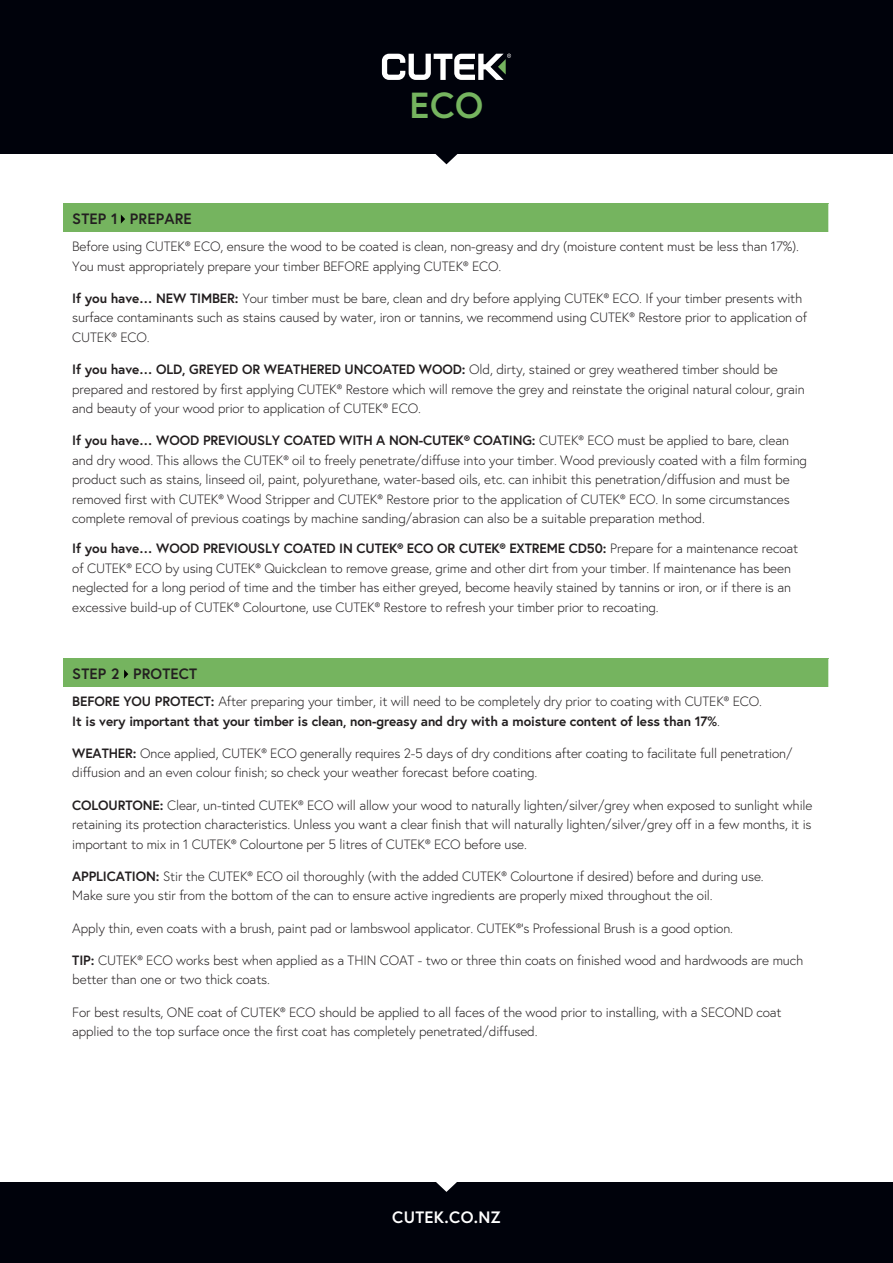
<style>
.page{position:relative;width:893px;height:1263px;background:#fff}
.page>*{position:absolute;margin:0;border:0;box-sizing:border-box;transform-origin:0 0}
.t1{font:700 36.3px "Europa";color:#75b45f}
.t2{font:700 16.5px "Europa";letter-spacing:.02em;color:#fff}
.t3{font:700 15px "Europa";letter-spacing:.01em;color:#231f20}
.t4{font:300 13.5px/19.5px "Europa";letter-spacing:-.01em;color:#231f20}
.t5{font:700 13.5px/19.5px "Europa";letter-spacing:-.01em;color:#231f20}
.s1{font-weight:700}
.s2{font-weight:300}
</style>
<div class="page">
<div style="left:0;top:1182px;width:893px;height:81px;background:#00020b"></div>
<svg style="left:436px;top:1182px;width:21px;height:10px"></svg>
<div style="left:0;top:0;width:893px;height:153px;background:#00020b"></div>
<svg style="left:434px;top:153px;width:25px;height:11px"></svg>
<svg style="left:382px;top:54px;width:129px;height:26px"></svg>
<div style="left:64px;top:204px;width:765px;height:28px;background:#75b45f"></div>
<svg style="left:828px;top:204px;width:1px;height:28px"></svg>
<svg style="left:121px;top:215px;width:4px;height:9px"></svg>
<div style="left:64px;top:659px;width:765px;height:28px;background:#75b45f"></div>
<svg style="left:828px;top:659px;width:1px;height:28px"></svg>
<svg style="left:124px;top:670px;width:4px;height:9px"></svg>
<h1 class="t1" style="left:410px;top:82px;width:75px">ECO</h1>
<p class="t3" style="left:72px;top:209px;width:121px">STEP 1 PREPARE</p>
<p class="t4" style="left:72px;top:237px;width:728px">Before using CUTEK® ECO, ensure the wood to be coated is clean, non-greasy and dry (moisture content must be less than 17%).<br>You must appropriately prepare your timber BEFORE applying CUTEK® ECO.</p>
<p class="t4" style="left:72px;top:288px;width:736px"><span class="s1">If you have… NEW TIMBER:</span> Your timber must be bare, clean and dry before applying CUTEK® ECO. If your timber presents with surface contaminants such as stains caused by water, iron or tannins, we recommend using CUTEK® Restore prior to application of<br>CUTEK® ECO.</p>
<p class="t4" style="left:72px;top:360px;width:734px"><span class="s1">If you have… OLD, GREYED OR WEATHERED UNCOATED WOOD:</span> Old, dirty, stained or grey weathered timber should be prepared and restored by first applying CUTEK® Restore which will remove the grey and reinstate the original natural colour, grain and beauty of your wood prior to application of CUTEK® ECO.</p>
<p class="t4" style="left:72px;top:431px;width:736px"><span class="s1">If you have… WOOD PREVIOUSLY COATED WITH A NON-CUTEK® COATING:</span> CUTEK® ECO must be applied to bare, clean and dry wood. This allows the CUTEK® oil to freely penetrate/diffuse into your timber. Wood previously coated with a film forming product such as stains, linseed oil, paint, polyurethane, water-based oils, etc. can inhibit this penetration/diffusion and must be removed first with CUTEK® Wood Stripper and CUTEK® Restore prior to the application of CUTEK® ECO. In some circumstances complete removal of previous coatings by machine sanding/abrasion can also be a suitable preparation method.</p>
<p class="t4" style="left:72px;top:539px;width:727px"><span class="s1">If you have… WOOD PREVIOUSLY COATED IN CUTEK® ECO OR CUTEK® EXTREME CD50:</span> Prepare for a maintenance recoat of CUTEK® ECO by using CUTEK® Quickclean to remove grease, grime and other dirt from your timber. If maintenance has been neglected for a long period of time and the timber has either greyed, become heavily stained by tannins or iron, or if there is an excessive build-up of CUTEK® Colourtone, use CUTEK® Restore to refresh your timber prior to recoating.</p>
<p class="t3" style="left:72px;top:664px;width:126px">STEP 2 PROTECT</p>
<p class="t5" style="left:72px;top:691px;width:691px">BEFORE YOU PROTECT: <span class="s2">After preparing your timber, it will need to be completely dry prior to coating with CUTEK® ECO.<br></span>It is very important that your timber is clean, non-greasy and dry with a moisture content of less than 17%<span class="s2">.</span></p>
<p class="t4" style="left:72px;top:743px;width:722px"><span class="s1">WEATHER:</span> Once applied, CUTEK® ECO generally requires 2-5 days of dry conditions after coating to facilitate full penetration/ diffusion and an even colour finish; so check your weather forecast before coating.</p>
<p class="t4" style="left:72px;top:795px;width:742px;text-align:justify"><span class="s1">COLOURTONE:</span> Clear, un-tinted CUTEK® ECO will allow your wood to naturally lighten/silver/grey when exposed to sunlight while retaining its protection characteristics. Unless you want a clear finish that will naturally lighten/silver/grey off in a few months, it is important to mix in 1 CUTEK® Colourtone per 5 litres of CUTEK® ECO before use.</p>
<p class="t4" style="left:72px;top:866px;width:693px"><span class="s1">APPLICATION:</span> Stir the CUTEK® ECO oil thoroughly (with the added CUTEK® Colourtone if desired) before and during use.<br>Make sure you stir from the bottom of the can to ensure active ingredients are properly mixed throughout the oil.</p>
<p class="t4" style="left:72px;top:918px;width:662px">Apply thin, even coats with a brush, paint pad or lambswool applicator. CUTEK®’s Professional Brush is a good option.</p>
<p class="t4" style="left:72px;top:950px;width:732px"><span class="s1">TIP:</span> CUTEK® ECO works best when applied as a THIN COAT - two or three thin coats on finished wood and hardwoods are much better than one or two thick coats.</p>
<p class="t4" style="left:72px;top:1002px;width:711px">For best results, ONE coat of CUTEK® ECO should be applied to all faces of the wood prior to installing, with a SECOND coat applied to the top surface once the first coat has completely penetrated/diffused.</p>
<p class="t2" style="left:392px;top:1207px;width:110px">CUTEK.CO.NZ</p>
</div>
